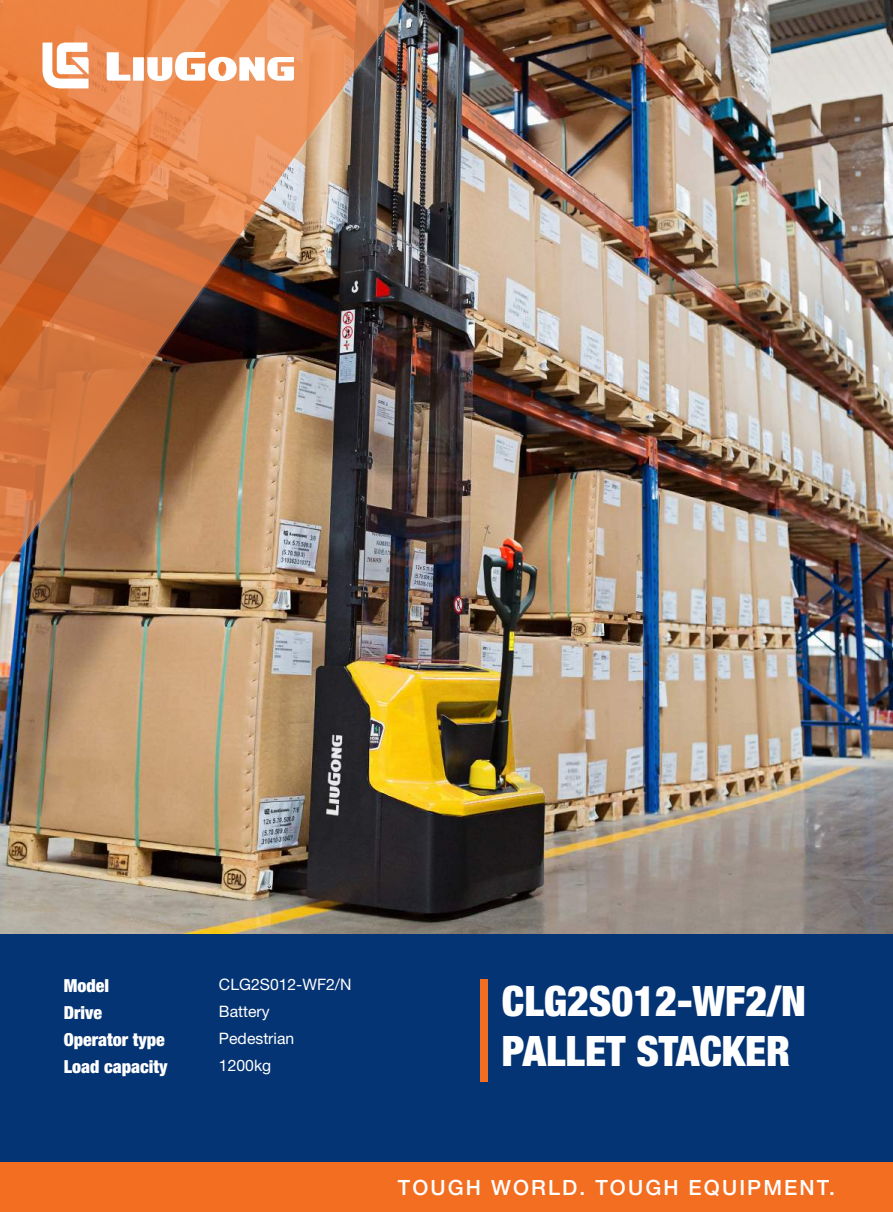
<style>
.page{position:relative;width:893px;height:1212px;background:#fff}
.page>*{position:absolute;margin:0;border:0;box-sizing:border-box;transform-origin:0 0}
.t1{font:900 condensed 42px/49.7px "Helvetica Neue LT Pro";color:#fff}
.t2{font:500 21px "Helvetica Neue LT Pro";letter-spacing:.1em;color:#fff}
.t3{font:900 condensed 18px/27px "Helvetica Neue LT Pro";color:#fff}
.t4{font:15.75px/27px "Helvetica Neue LT Pro";color:#fff}
</style>
<div class="page">
<img style="left:840px;top:0;width:53px;height:934px">
<div style="left:0;top:934px;width:893px;height:228px;background:#053474"></div>
<div style="left:0;top:1162px;width:893px;height:50px;background:#f36e21"></div>
<img style="left:0;top:0;width:840px;height:1082px">
<svg style="left:43px;top:43px;width:46px;height:45px"></svg>
<svg style="left:107px;top:52px;width:187px;height:29px"></svg>
<p class="t3" style="left:64px;top:972px;width:105px">Model<br>Drive<br>Operator type<br>Load capacity</p>
<p class="t4" style="left:219px;top:971px;width:134px">CLG2S012-WF2/N<br>Battery<br>Pedestrian<br>1200kg</p>
<h1 class="t1" style="left:502px;top:976px;width:306px">CLG2S012-WF2/N<br>PALLET STACKER</h1>
<h2 class="t2" style="left:398px;top:1175px;width:439px">TOUGH WORLD. TOUGH EQUIPMENT.</h2>
</div>
